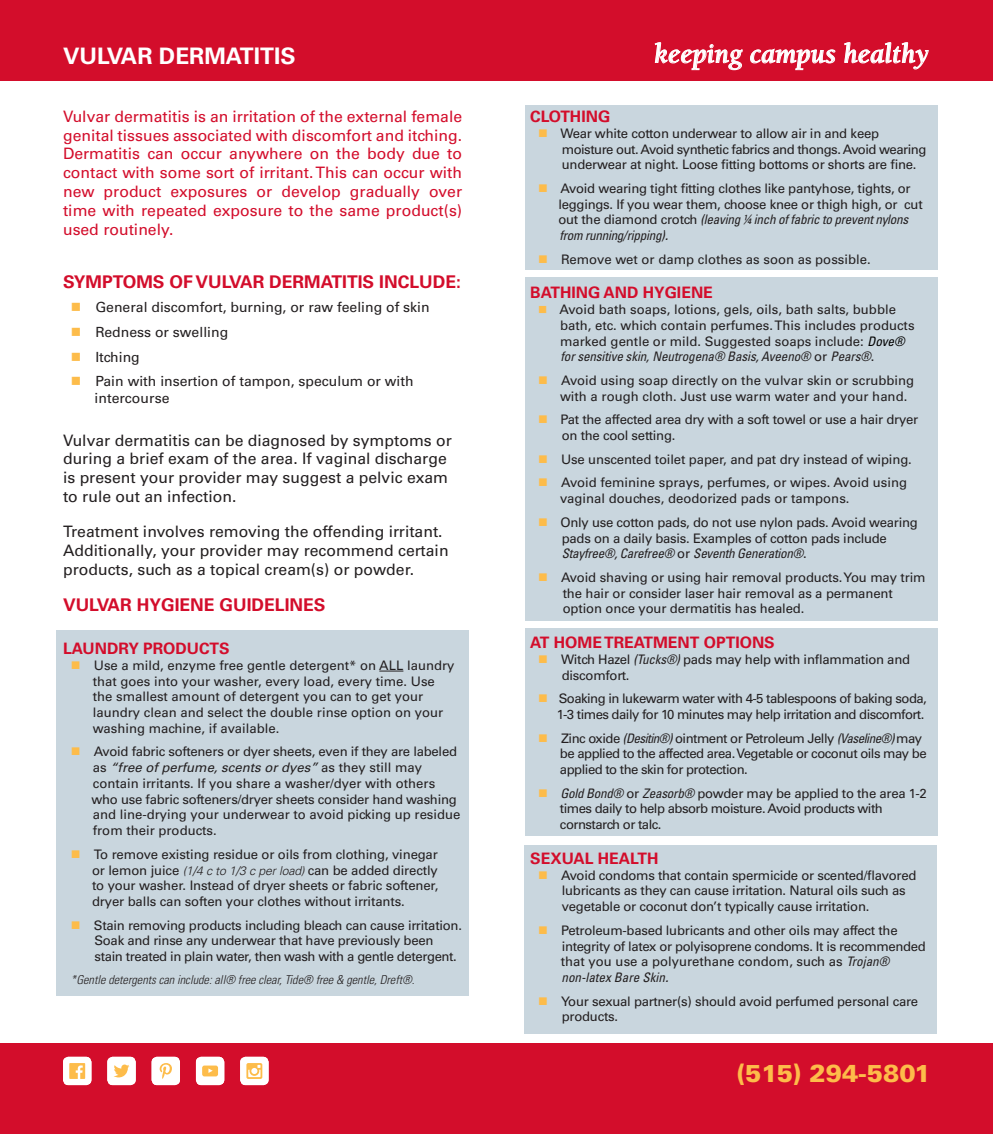
<style>
.page{position:relative;width:993px;height:1134px;background:#fff}
.page>*{position:absolute;margin:0;border:0;box-sizing:border-box;transform-origin:0 0}
.t1{font:italic 700 28px "Berkeley Std";color:#fff}
.t2{font:900 24.5px "Univers LT Std";color:#fdbc4a}
.t3{font:700 22.75px "Univers LT Std";color:#fff}
.t4{font:700 17.5px "Univers LT Std";color:#d30d2b}
.t5{font:15.75px/18.9px "Univers LT Std";color:#d30d2b;text-align:justify}
.t6{font:15.75px/18.9px "Univers LT Std";color:#231f20}
.t7{font:700 15.75px "Univers LT Std";color:#d30d2b}
.t8{font:14px "Univers LT Std";color:#231f20}
.t9{font:13.12px/15.8px "Univers LT Std";letter-spacing:-.02em;color:#231f20}
.t10{font:13.12px/15.8px "Univers LT Std";color:#231f20}
.t11{font:13.12px/15.8px "Univers LT Std";letter-spacing:-.04em;color:#231f20}
.t12{font:italic 300 condensed 12.25px "Univers LT Std";color:#231f20}
.s1{color:#fdbc4a}
.s2{font-style:italic}
.s3{font-weight:300;font-style:italic;font-size:12.25px}
.s4{font-style:italic;font-stretch:condensed}
.s5{font-style:italic;font-stretch:condensed;color:#000}
</style>
<div class="page">
<div style="left:525px;top:629px;width:412px;height:207px;background:#c9d6de"></div>
<div style="left:56px;top:631px;width:412px;height:365px;background:#c9d6de"></div>
<div style="left:525px;top:105px;width:412px;height:165px;background:#c9d6de"></div>
<div style="left:525px;top:277px;width:412px;height:344px;background:#c9d6de"></div>
<div style="left:524px;top:845px;width:412px;height:188px;background:#c9d6de"></div>
<div style="left:0;top:1044px;width:992px;height:90px;background:#d30d2b"></div>
<svg style="left:63px;top:1057px;width:28px;height:28px"></svg>
<svg style="left:107px;top:1057px;width:29px;height:28px"></svg>
<svg style="left:152px;top:1057px;width:28px;height:28px"></svg>
<svg style="left:196px;top:1057px;width:28px;height:28px"></svg>
<svg style="left:240px;top:1057px;width:28px;height:28px"></svg>
<div style="left:0;top:0;width:992px;height:81px;background:#d30d2b"></div>
<svg style="left:654px;top:42px;width:89px;height:29px"></svg>
<svg style="left:750px;top:48px;width:85px;height:23px"></svg>
<svg style="left:844px;top:42px;width:85px;height:28px"></svg>
<svg style="left:379px;top:671px;width:24px;height:1px"></svg>
<p class="t3" style="left:63px;top:43px;width:234px">VULVAR DERMATITIS</p>
<p class="t1" style="left:653px;top:39px;width:276px">keeping campus healthy</p>
<p class="t5" style="left:63px;top:107px;width:400px">Vulvar dermatitis is an irritation of the external female genital tissues associated with discomfort and itching.<br>Dermatitis can occur anywhere on the body due to contact with some sort of irritant. This can occur with new product exposures or develop gradually over time with repeated exposure to the same product(s) used routinely.</p>
<p class="t4" style="left:63px;top:271px;width:399px">SYMPTOMS OF VULVAR DERMATITIS INCLUDE:</p>
<p class="t8" style="left:71px;top:299px;width:360px"><span class="s1">■</span> General discomfort, burning, or raw feeling of skin</p>
<p class="t8" style="left:71px;top:324px;width:159px"><span class="s1">■</span> Redness or swelling</p>
<p class="t8" style="left:71px;top:348px;width:70px"><span class="s1">■</span> Itching</p>
<p class="t8" style="left:71px;top:373px;width:344px"><span class="s1">■</span> Pain with insertion of tampon, speculum or with</p>
<p class="t8" style="left:94px;top:390px;width:76px">intercourse</p>
<p class="t6" style="left:63px;top:431px;width:390px">Vulvar dermatitis can be diagnosed by symptoms or during a brief exam of the area. If vaginal discharge is present your provider may suggest a pelvic exam to rule out an infection.</p>
<p class="t6" style="left:63px;top:522px;width:387px">Treatment involves removing the offending irritant.<br>Additionally, your provider may recommend certain products, such as a topical cream(s) or powder.</p>
<p class="t4" style="left:63px;top:595px;width:264px">VULVAR HYGIENE GUIDELINES</p>
<p class="t7" style="left:63px;top:639px;width:168px">LAUNDRY PRODUCTS</p>
<p class="t10" style="left:93px;top:657px;width:363px;text-indent:-22px"><span class="s1">■</span> Use a mild, enzyme free gentle detergent* on ALL laundry that goes into your washer, every load, every time. Use the smallest amount of detergent you can to get your laundry clean and select the double rinse option on your washing machine, if available.</p>
<p class="t10" style="left:91px;top:744px;width:370px;text-indent:-21px"><span class="s1">■</span> Avoid fabric softeners or dyer sheets, even if they are labeled as <span class="s2">“free of perfume, scents or dyes”</span> as they still may contain irritants. If you share a washer/dyer with others who use fabric softeners/dryer sheets consider hand washing and line-drying your underwear to avoid picking up residue from their products.</p>
<p class="t9" style="left:92px;top:846px;width:348px;text-align:justify;text-indent:-21px"><span class="s1">■</span> To remove existing residue or oils from clothing, vinegar or lemon juice <span class="s3">(1/4 c to 1/3 c per load)</span> can be added directly to your washer. Instead of dryer sheets or fabric softener, dryer balls can soften your clothes without irritants.</p>
<p class="t9" style="left:95px;top:917px;width:369px;text-indent:-24px"><span class="s1">■</span> Stain removing products including bleach can cause irritation.<br>Soak and rinse any underwear that have previously been stain treated in plain water, then wash with a gentle detergent.</p>
<p class="t12" style="left:71px;top:972px;width:345px">*Gentle detergents can include: all® free clear, Tide® free &amp; gentle, Dreft®.</p>
<p class="t7" style="left:530px;top:107px;width:81px">CLOTHING</p>
<p class="t9" style="left:561px;top:125px;width:366px;text-indent:-24px"><span class="s1">■</span> Wear white cotton underwear to allow air in and keep moisture out. Avoid synthetic fabrics and thongs. Avoid wearing underwear at night. Loose fitting bottoms or shorts are fine.</p>
<p class="t9" style="left:558px;top:180px;width:366px;text-indent:-20px"><span class="s1">■</span> Avoid wearing tight fitting clothes like pantyhose, tights, or leggings. If you wear them, choose knee or thigh high, or cut out the diamond crotch <span class="s4">(leaving ¼ inch of fabric to prevent nylons from running/ripping)</span><span class="s2">.</span></p>
<p class="t10" style="left:538px;top:251px;width:334px"><span class="s1">■</span> Remove wet or damp clothes as soon as possible.</p>
<p class="t7" style="left:530px;top:284px;width:184px">BATHING AND HYGIENE</p>
<p class="t10" style="left:560px;top:302px;width:356px;text-indent:-22px"><span class="s1">■</span> Avoid bath soaps, lotions, gels, oils, bath salts, bubble bath, etc. which contain perfumes. This includes products marked gentle or mild. Suggested soaps include: <span class="s5">Dove® </span><span class="s4">for sensitive skin, Neutrogena® Basis, Aveeno®</span> or <span class="s4">Pears®</span>.</p>
<p class="t10" style="left:560px;top:373px;width:356px;text-indent:-22px"><span class="s1">■</span> Avoid using soap directly on the vulvar skin or scrubbing with a rough cloth. Just use warm water and your hand.</p>
<p class="t9" style="left:561px;top:412px;width:358px;text-indent:-24px"><span class="s1">■</span> Pat the affected area dry with a soft towel or use a hair dryer on the cool setting.</p>
<p class="t9" style="left:538px;top:451px;width:375px"><span class="s1">■</span> Use unscented toilet paper, and pat dry instead of wiping.</p>
<p class="t10" style="left:560px;top:475px;width:348px;text-indent:-22px"><span class="s1">■</span> Avoid feminine sprays, perfumes, or wipes. Avoid using vaginal douches, deodorized pads or tampons.</p>
<p class="t9" style="left:561px;top:514px;width:357px;text-indent:-24px"><span class="s1">■</span> Only use cotton pads, do not use nylon pads. Avoid wearing pads on a daily basis. Examples of cotton pads include<br><span class="s4">Stayfree®, Carefree®</span> or <span class="s4">Seventh Generation®</span>.</p>
<p class="t9" style="left:562px;top:570px;width:364px;text-indent:-25px"><span class="s1">■</span> Avoid shaving or using hair removal products. You may trim the hair or consider laser hair removal as a permanent option once your dermatitis has healed.</p>
<p class="t7" style="left:530px;top:633px;width:246px">AT HOME TREATMENT OPTIONS</p>
<p class="t9" style="left:561px;top:651px;width:350px;text-indent:-24px"><span class="s1">■</span> Witch Hazel <span class="s4">(Tucks®)</span> pads may help with inflammation and discomfort.</p>
<p class="t11" style="left:538px;top:691px;width:390px;text-align:right"><span class="s1">■</span> Soaking in lukewarm water with 4-5 tablespoons of baking soda,<br>1-3 times daily for 10 minutes may help irritation and discomfort.</p>
<p class="t11" style="left:560px;top:730px;width:368px;text-indent:-22px"><span class="s1">■</span> Zinc oxide <span class="s4">(Desitin®)</span> ointment or Petroleum Jelly <span class="s4">(Vaseline®)</span> may be applied to the affected area. Vegetable or coconut oils may be applied to the skin for protection.</p>
<p class="t11" style="left:560px;top:785px;width:368px;text-indent:-22px"><span class="s1">■</span> <span class="s4">Gold Bond®</span> or <span class="s4">Zeasorb®</span> powder may be applied to the area 1-2 times daily to help absorb moisture. Avoid products with cornstarch or talc.</p>
<p class="t7" style="left:530px;top:849px;width:130px">SEXUAL HEALTH</p>
<p class="t9" style="left:561px;top:867px;width:356px;text-indent:-24px"><span class="s1">■</span> Avoid condoms that contain spermicide or scented/flavored lubricants as they can cause irritation. Natural oils such as vegetable or coconut don’t typically cause irritation.</p>
<p class="t9" style="left:560px;top:922px;width:366px;text-indent:-23px"><span class="s1">■</span> Petroleum-based lubricants and other oils may affect the integrity of latex or polyisoprene condoms. It is recommended that you use a polyurethane condom, such as <span class="s4">Trojan® non-latex Bare Skin</span><span class="s2">.</span></p>
<p class="t9" style="left:561px;top:993px;width:358px;text-indent:-24px"><span class="s1">■</span> Your sexual partner(s) should avoid perfumed personal care products.</p>
<p class="t2" style="left:736px;top:1058px;width:195px">(515) 294-5801</p>
</div>
